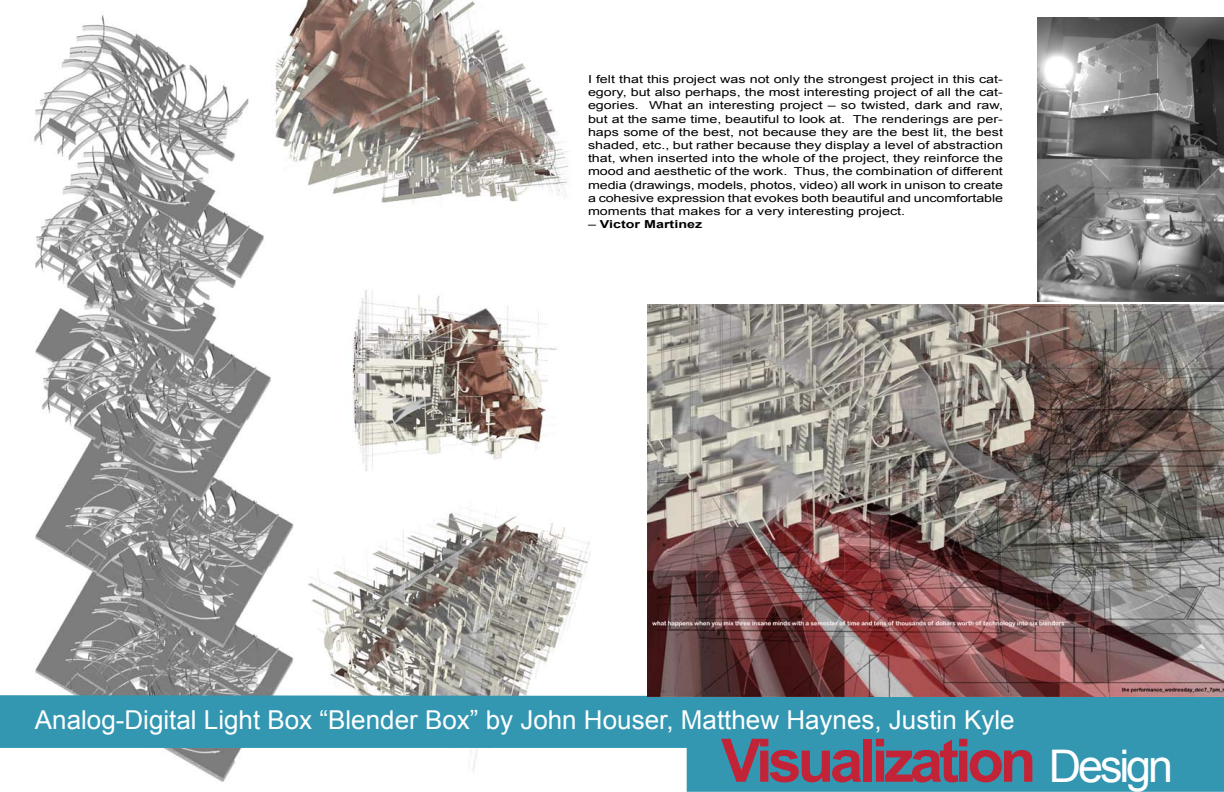
<style>
.page{position:relative;width:1224px;height:792px;background:#fff}
.page>*{position:absolute;margin:0;border:0;box-sizing:border-box;transform-origin:0 0}
.t1{font:700 60px "Arial";letter-spacing:-.07em;color:#c32336}
.t2{font:26px "Arial";color:#fff}
.t3{font:11px/13.2px "Arial";color:#000;text-align:justify;scale:1.3 1}
.t4{font:700 11px "Arial";color:#000;scale:1.3 1}
.s1{font-weight:400}
.s2{font-weight:400;font-size:45px;color:#fff}
</style>
<div class="page">
<img style="left:34px;top:0;width:556px;height:695px">
<svg style="left:0;top:695px;width:1224px;height:97px;fill:#3397b2"></svg>
<img style="left:648px;top:305px;width:576px;height:392px">
<img style="left:1037px;top:17px;width:187px;height:285px">
<p class="t3" style="left:588px;top:73px;width:321px">I felt that this project was not only the strongest project in this cat&shy;egory, but also perhaps, the most interesting project of all the cat&shy;egories. What an interesting project – so twisted, dark and raw, but at the same time, beautiful to look at. The renderings are per&shy;haps some of the best, not because they are the best lit, the best shaded, etc., but rather because they display a level of abstraction that, when inserted into the whole of the project, they reinforce the mood and aesthetic of the work. Thus, the combination of different media (drawings, models, photos, video) all work in unison to create a cohesive expression that evokes both beautiful and uncomfortable moments that makes for a very interesting project.</p>
<p class="t4" style="left:588px;top:218px;width:89px"><span class="s1">–</span> Victor Martinez</p>
<h2 class="t2" style="left:35px;top:706px;width:981px">Analog-Digital Light Box “Blender Box” by John Houser, Matthew Haynes, Justin Kyle</h2>
<h1 class="t1" style="left:721px;top:727px;width:454px">Visualization <span class="s2">Design</span></h1>
</div>
